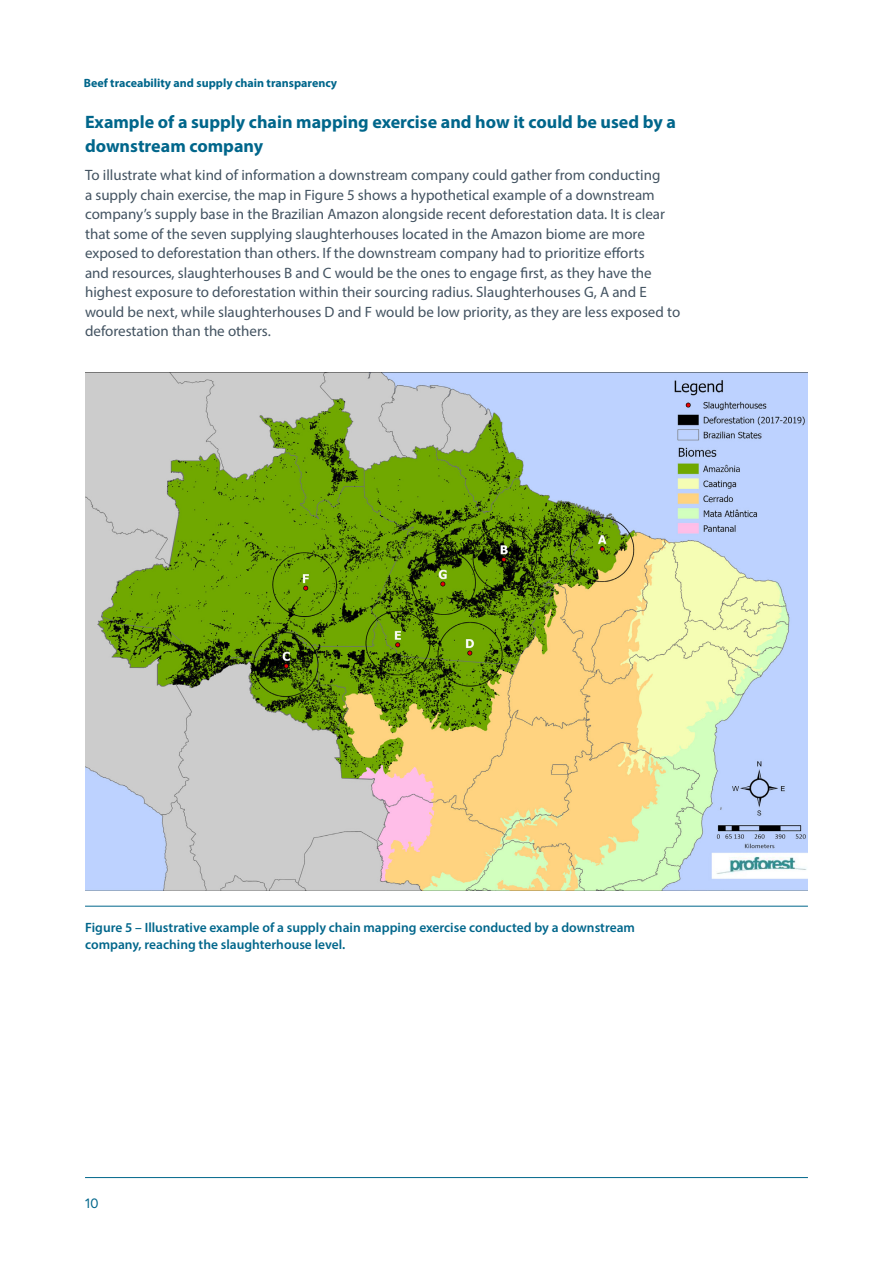
<style>
.page{position:relative;width:893px;height:1263px;background:#fff}
.page>*{position:absolute;margin:0;border:0;box-sizing:border-box;transform-origin:0 0}
.Table_Heading__8pt{font:700 18px/24px "Myriad Pro";color:#00668b}
.Main_Text_10_13{font:15px/19.5px "Myriad Pro";color:#435361}
.Caption_Text{font:600 13.5px/16.5px "Myriad Pro";color:#00668b}
.t1{font:13.5px "Europa";color:#00668b}
.t2{font:700 12px "Myriad Pro";color:#00668b}
</style>
<div class="page">
<hr style="left:85px;top:1177px;width:723px;height:1px;background:#00668b">
<img style="left:85px;top:373px;width:723px;height:517px">
<hr style="left:85px;top:906px;width:723px;height:1px;background:#00668b">
<p class="t2" style="left:84px;top:76px;width:255px">Beef traceability and supply chain transparency</p>
<p class="Table_Heading__8pt" style="left:85px;top:110px;width:592px">Example of a supply chain mapping exercise and how it could be used by a downstream company</p>
<p class="Main_Text_10_13" style="left:85px;top:165px;width:597px">To illustrate what kind of information a downstream company could gather from conducting<br>a supply chain exercise, the map in Figure 5 shows a hypothetical example of a downstream company’s supply base in the Brazilian Amazon alongside recent deforestation data. It is clear that some of the seven supplying slaughterhouses located in the Amazon biome are more exposed to deforestation than others. If the downstream company had to prioritize efforts<br>and resources, slaughterhouses B and C would be the ones to engage first, as they have the highest exposure to deforestation within their sourcing radius. Slaughterhouses G, A and E would be next, while slaughterhouses D and F would be low priority, as they are less exposed to deforestation than the others.</p>
<p class="Caption_Text" style="left:85px;top:919px;width:551px">Figure 5 – Illustrative example of a supply chain mapping exercise conducted by a downstream company, reaching the slaughterhouse level.</p>
<p class="t1" style="left:85px;top:1195px;width:15px">10</p>
</div>
